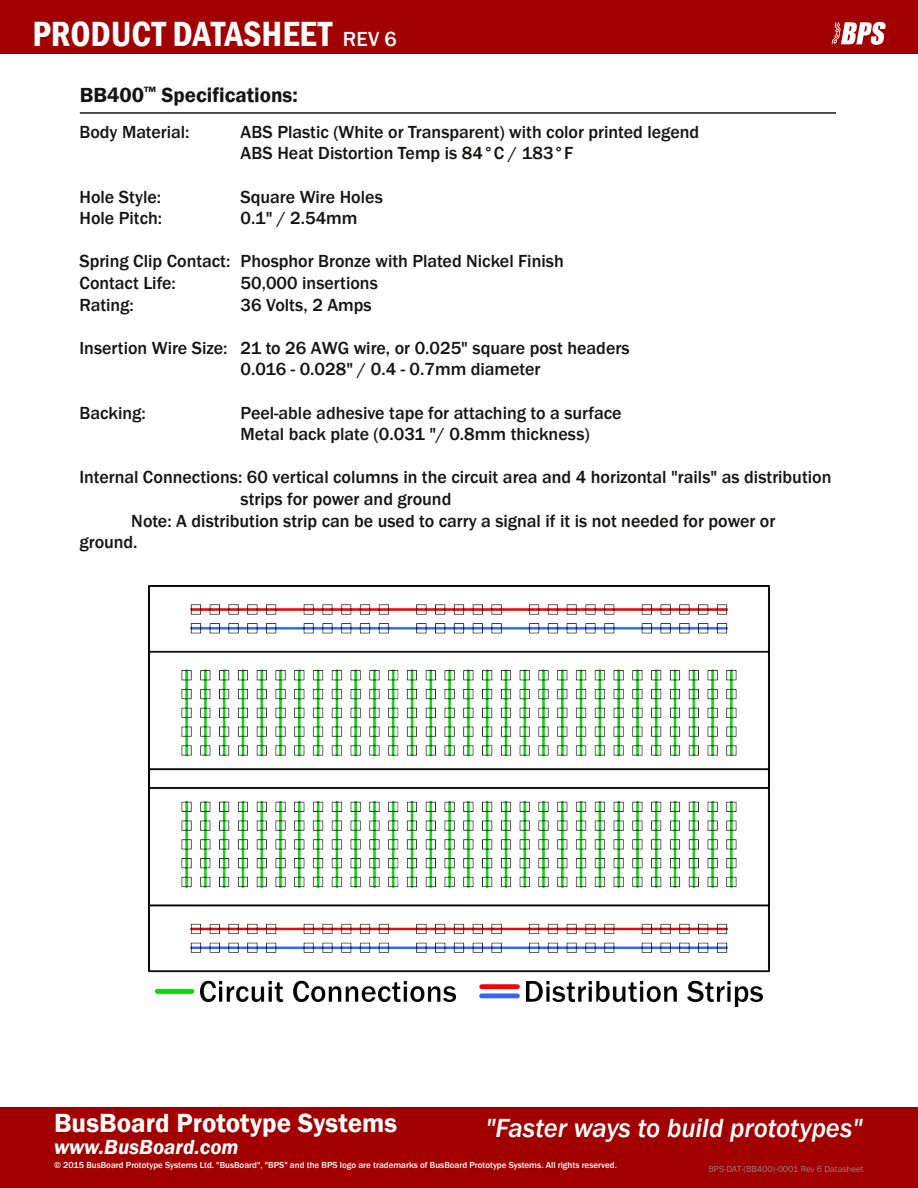
<style>
.page{position:relative;width:918px;height:1188px;background:#fff}
.page>*{position:absolute;margin:0;border:0;box-sizing:border-box;transform-origin:0 0}
.t1{font:600 condensed 36px "Franklin Gothic FS";color:#fff}
.t2{font:27px "Franklin Gothic FS Med It";color:#fff}
.t3{font:600 27px "Franklin Gothic FS";color:#fff}
.t4{font:600 21px "Franklin Gothic FS";color:#161413}
.t5{font:italic 600 21px "Franklin Gothic FS";color:#fff}
.t6{font:500 18px/21.6px "Franklin Gothic FS";color:#161413}
.t7{font:500 9px "Franklin Gothic FS";color:#fff}
.t8{font:9px "Franklin Gothic FS";color:#858788}
.s1{font-weight:500;font-stretch:normal;font-size:21px}
</style>
<div class="page">
<div style="left:0;top:0;width:918px;height:54px;background:#a20000"></div>
<div style="left:0;top:1107px;width:918px;height:81px;background:#a20000"></div>
<svg style="left:832px;top:22px;width:54px;height:23px"></svg>
<hr style="left:80px;top:112px;width:756px;height:2px;background:#161413">
<img style="left:149px;top:586px;width:620px;height:421px">
<h1 class="t1" style="left:32px;top:16px;width:366px">PRODUCT DATASHEET <span class="s1">REV 6</span></h1>
<p class="t4" style="left:80px;top:85px;width:220px">BB400<sup>™</sup> Specifications:</p>
<p class="t6" style="left:80px;top:121px;width:112px">Body Material:</p>
<p class="t6" style="left:241px;top:121px;width:460px">ABS Plastic (White or Transparent) with color printed legend<br>ABS Heat Distortion Temp is 84°C / 183°F</p>
<p class="t6" style="left:80px;top:186px;width:83px">Hole Style:</p>
<p class="t6" style="left:241px;top:186px;width:144px">Square Wire Holes</p>
<p class="t6" style="left:80px;top:207px;width:84px">Hole Pitch:</p>
<p class="t6" style="left:241px;top:207px;width:119px">0.1" / 2.54mm</p>
<p class="t6" style="left:80px;top:251px;width:486px">Spring Clip Contact: Phosphor Bronze with Plated Nickel Finish<br>Contact Life:</p>
<p class="t6" style="left:241px;top:272px;width:139px">50,000 insertions</p>
<p class="t6" style="left:80px;top:294px;width:56px">Rating:</p>
<p class="t6" style="left:241px;top:294px;width:133px">36 Volts, 2 Amps</p>
<p class="t6" style="left:241px;top:337px;width:391px;text-indent:-161px">Insertion Wire Size: 21 to 26 AWG wire, or 0.025" square post headers<br>0.016 - 0.028" / 0.4 - 0.7mm diameter</p>
<p class="t6" style="left:80px;top:402px;width:68px">Backing:</p>
<p class="t6" style="left:241px;top:402px;width:383px">Peel-able adhesive tape for attaching to a surface<br>Metal back plate (0.031 "/ 0.8mm thickness)</p>
<p class="t6" style="left:80px;top:467px;width:753px">Internal Connections: 60 vertical columns in the circuit area and 4 horizontal "rails" as distribution</p>
<p class="t6" style="left:241px;top:488px;width:212px">strips for power and ground</p>
<p class="t6" style="left:131px;top:510px;width:646px">Note: A distribution strip can be used to carry a signal if it is not needed for power or</p>
<p class="t6" style="left:80px;top:531px;width:60px">ground.</p>
<h2 class="t3" style="left:54px;top:1110px;width:345px">BusBoard Prototype Systems</h2>
<p class="t5" style="left:54px;top:1136px;width:186px">www.BusBoard.com</p>
<h2 class="t2" style="left:485px;top:1115px;width:379px">"Faster ways to build prototypes"</h2>
<p class="t7" style="left:54px;top:1161px;width:564px">© 2015 BusBoard Prototype Systems Ltd. "BusBoard", "BPS" and the BPS logo are trademarks of BusBoard Prototype Systems. All rights reserved.</p>
<p class="t8" style="left:709px;top:1164px;width:156px">BPS-DAT-(BB400)-0001 Rev 6 Datasheet</p>
</div>
